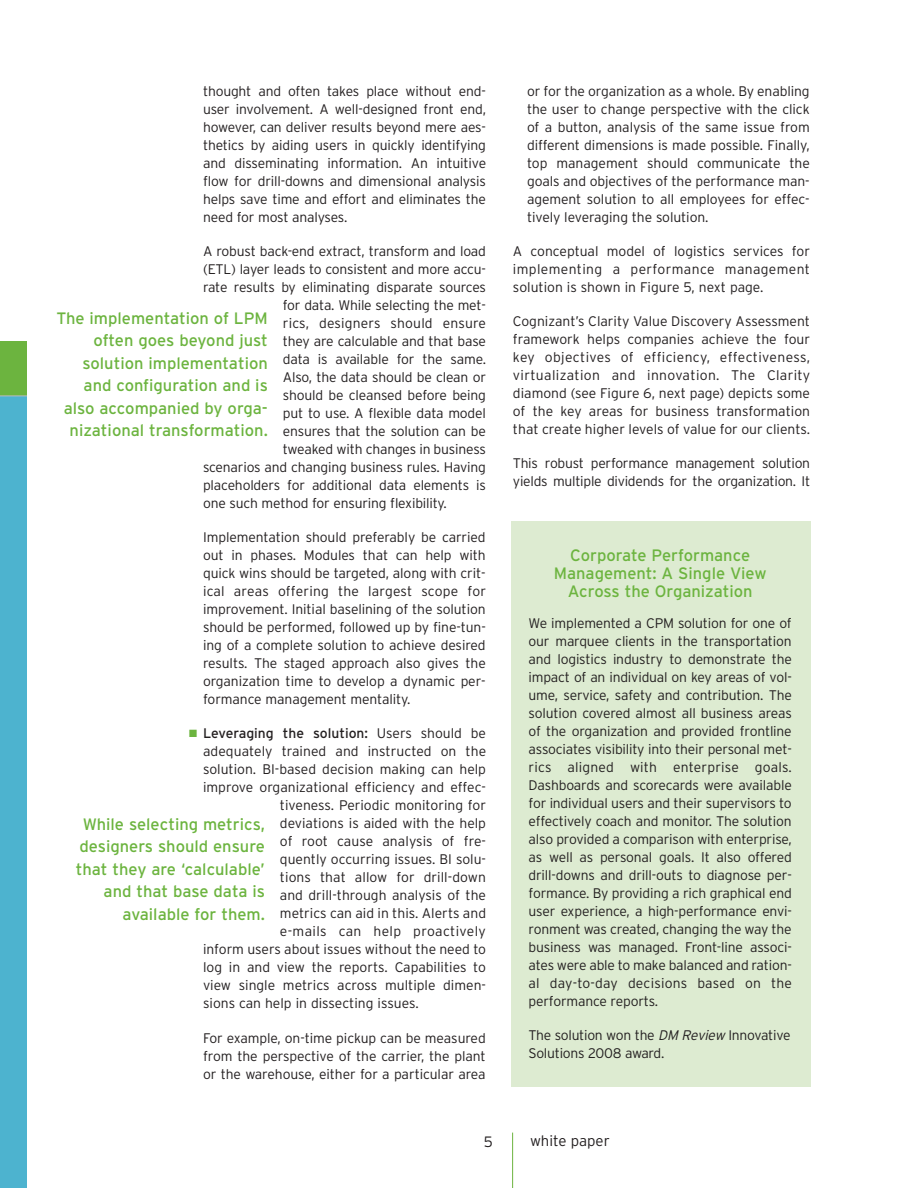
<style>
.page{position:relative;width:918px;height:1188px;background:#fff}
.page>*{position:absolute;margin:0;border:0;box-sizing:border-box;transform-origin:0 0}
.t1{font:16.5px/22.5px "Interstate";color:#6cb43f;text-align:right}
.t2{font:300 15px "Interstate";color:#231f20}
.t3{font:300 13.8px/18px "Interstate";letter-spacing:-.015em;color:#231f20;text-align:justify}
.t4{font:300 13.8px "Interstate";letter-spacing:.005em;color:#231f20}
.t5{font:13.8px "Interstate";color:#231f20}
.t6{font:300 13.8px "Interstate";letter-spacing:.015em;color:#231f20}
.t7{font:300 13.8px "Interstate";letter-spacing:.025em;color:#231f20}
.s1{color:#6cb43f}
.s2{font-weight:300}
.s3{font-style:italic}
</style>
<div class="page">
<hr style="left:512px;top:1133px;width:1px;height:55px;background:#6cb43f">
<div style="left:0;top:341px;width:27px;height:58px;background:#6cb43f"></div>
<div style="left:0;top:396px;width:27px;height:792px;background:#4db3cf"></div>
<svg style="left:0;top:396px;width:27px;height:1px"></svg>
<div style="left:511px;top:521px;width:299px;height:566px;background:#ddebd1"></div>
<p class="t3" style="left:203px;top:82px;width:285px">thought and often takes place without end&shy;user involvement. A well-designed front end, however, can deliver results beyond mere aes&shy;thetics by aiding users in quickly identifying and disseminating information. An intuitive flow for drill-downs and dimensional analysis helps save time and effort and eliminates the need for most analyses.</p>
<p class="t3" style="left:203px;top:242px;width:285px">A robust back-end extract, transform and load</p>
<p class="t3" style="left:203px;top:260px;width:284px">(ETL) layer leads to consistent and more accu-</p>
<p class="t3" style="left:203px;top:278px;width:284px">rate results by eliminating disparate sources</p>
<p class="t3" style="left:283px;top:296px;width:205px">for data. While selecting the met-</p>
<p class="t6" style="left:283px;top:315px;width:205px">rics, designers should ensure</p>
<p class="t3" style="left:283px;top:332px;width:205px">they are calculable and that base</p>
<p class="t3" style="left:283px;top:350px;width:205px">data is available for the same.</p>
<p class="t3" style="left:283px;top:368px;width:205px">Also, the data should be clean or</p>
<p class="t3" style="left:283px;top:386px;width:205px">should be cleansed before being</p>
<p class="t3" style="left:283px;top:404px;width:205px">put to use. A flexible data model</p>
<p class="t3" style="left:283px;top:422px;width:205px">ensures that the solution can be</p>
<p class="t3" style="left:283px;top:440px;width:205px">tweaked with changes in business</p>
<p class="t3" style="left:203px;top:458px;width:284px">scenarios and changing business rules. Having</p>
<p class="t3" style="left:203px;top:476px;width:284px">placeholders for additional data elements is</p>
<p class="t3" style="left:203px;top:494px;width:245px">one such method for ensuring flexibility.</p>
<p class="t3" style="left:203px;top:528px;width:285px">Implementation should preferably be carried out in phases. Modules that can help with quick wins should be targeted, along with crit&shy;ical areas offering the largest scope for improvement. Initial baselining of the solution should be performed, followed up by fine-tun&shy;ing of a complete solution to achieve desired results. The staged approach also gives the organization time to develop a dynamic per&shy;formance management mentality.</p>
<p class="t5" style="left:189px;top:726px;width:299px"><span class="s1">■</span> Leveraging the solution: <span class="s2">Users should be</span></p>
<p class="t4" style="left:203px;top:744px;width:285px">adequately trained and instructed on the</p>
<p class="t3" style="left:203px;top:761px;width:285px">solution. BI-based decision making can help</p>
<p class="t3" style="left:203px;top:779px;width:285px">improve organizational efficiency and effec-</p>
<p class="t3" style="left:280px;top:797px;width:208px">tiveness. Periodic monitoring for</p>
<p class="t3" style="left:280px;top:815px;width:208px">deviations is aided with the help</p>
<p class="t4" style="left:280px;top:834px;width:208px">of root cause analysis of fre-</p>
<p class="t3" style="left:280px;top:851px;width:208px">quently occurring issues. BI solu-</p>
<p class="t4" style="left:280px;top:870px;width:207px">tions that allow for drill-down</p>
<p class="t3" style="left:280px;top:887px;width:208px">and drill-through analysis of the</p>
<p class="t3" style="left:280px;top:905px;width:208px">metrics can aid in this. Alerts and</p>
<p class="t7" style="left:280px;top:924px;width:208px">e-mails can help proactively</p>
<p class="t3" style="left:203px;top:941px;width:285px">inform users about issues without the need to</p>
<p class="t3" style="left:203px;top:959px;width:285px">log in and view the reports. Capabilities to</p>
<p class="t3" style="left:203px;top:977px;width:285px">view single metrics across multiple dimen-</p>
<p class="t3" style="left:203px;top:995px;width:217px">sions can help in dissecting issues.</p>
<p class="t3" style="left:203px;top:1029px;width:284px">For example, on-time pickup can be measured from the perspective of the carrier, the plant or the warehouse, either for a particular area</p>
<p class="t1" style="left:56px;top:307px;width:213px">The implementation of LPM often goes beyond just solution implementation and configuration and is also accompanied by orga&shy;nizational transformation.</p>
<p class="t1" style="left:76px;top:813px;width:191px">While selecting metrics, designers should ensure that they are ‘calculable’ and that base data is available for them.</p>
<p class="t3" style="left:527px;top:82px;width:284px">or for the organization as a whole. By enabling the user to change perspective with the click of a button, analysis of the same issue from different dimensions is made possible. Finally, top management should communicate the goals and objectives of the performance man&shy;agement solution to all employees for effec&shy;tively leveraging the solution.</p>
<p class="t3" style="left:513px;top:242px;width:299px">A conceptual model of logistics services for implementing a performance management solution is shown in Figure 5, next page.</p>
<p class="t3" style="left:513px;top:312px;width:299px">Cognizant’s Clarity Value Discovery Assessment framework helps companies achieve the four key objectives of efficiency, effectiveness, virtualization and innovation. The Clarity diamond (see Figure 6, next page) depicts some of the key areas for business transformation that create higher levels of value for our clients.</p>
<p class="t3" style="left:513px;top:455px;width:299px">This robust performance management solution yields multiple dividends for the organization. It</p>
<p class="t1" style="left:554px;top:546px;width:214px;line-height:18px;text-align:center">Corporate Performance<br>Management: A Single View<br>Across the Organization</p>
<p class="t3" style="left:529px;top:614px;width:265px">We implemented a CPM solution for one of our marquee clients in the transportation and logistics industry to demonstrate the impact of an individual on key areas of vol&shy;ume, service, safety and contribution. The solution covered almost all business areas of the organization and provided frontline associates visibility into their personal met&shy;rics aligned with enterprise goals.<br>Dashboards and scorecards were available for individual users and their supervisors to effectively coach and monitor. The solution also provided a comparison with enterprise, as well as personal goals. It also offered drill-downs and drill-outs to diagnose per&shy;formance. By providing a rich graphical end user experience, a high-performance envi&shy;ronment was created, changing the way the business was managed. Front-line associ&shy;ates were able to make balanced and ration&shy;al day-to-day decisions based on the performance reports.</p>
<p class="t3" style="left:529px;top:1026px;width:263px">The solution won the <span class="s3">DM Review</span>Innovative<br>Solutions 2008 award.</p>
<p class="t2" style="left:484px;top:1133px;width:11px">5</p>
<p class="t2" style="left:530px;top:1132px;width:81px">white paper</p>
</div>
